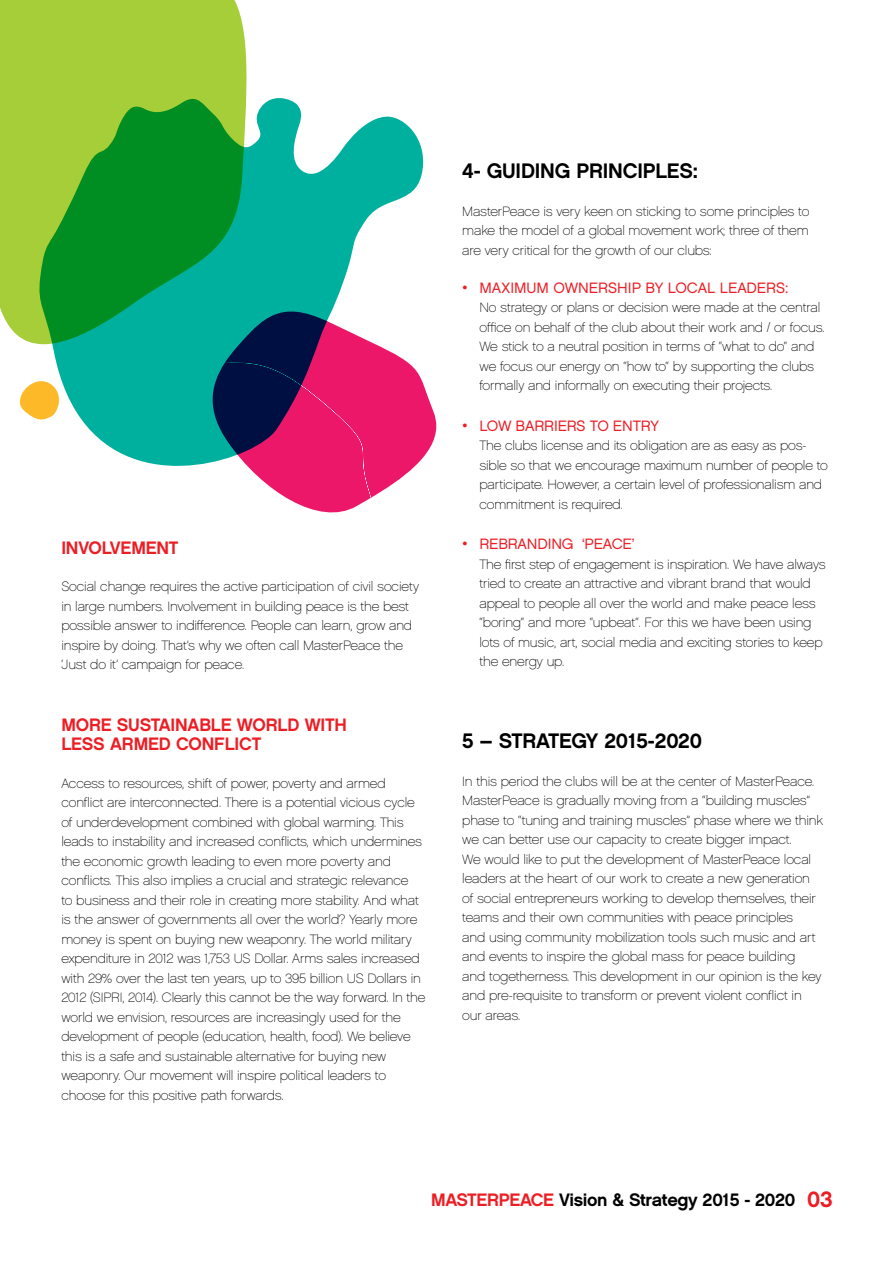
<style>
.page{position:relative;width:893px;height:1263px;background:#fff}
.page>*{position:absolute;margin:0;border:0;box-sizing:border-box;transform-origin:0 0}
.t1{font:21px "Chalet New York Nineteen Sixty";letter-spacing:-.01em;color:#000}
.t2{font:18px/19.5px "Chalet New York Nineteen Sixty";letter-spacing:-.01em;color:#ed1d24}
.t3{font:18px "Chalet New York Nineteen Sixty";letter-spacing:-.02em;color:#000}
.t4{font:15px "Chalet London Nineteen Sixty";letter-spacing:-.01em;color:#ed1d24}
.t5{font:13.5px/19.5px "Chalet Paris Nineteen Sixty";letter-spacing:-.01em;color:#000}
.s1{color:#ed1d24}
.s2{font-size:22.5px;color:#ed1d24}
</style>
<div class="page">
<div style="left:0;top:0;width:247px;height:344px;background:#a6ce39"></div>
<svg style="left:265px;top:394px;width:171px;height:119px"></svg>
<svg style="left:19px;top:381px;width:18px;height:38px"></svg>
<svg style="left:37px;top:95px;width:390px;height:388px"></svg>
<h2 class="t2" style="left:61px;top:537px;width:119px">INVOLVEMENT</h2>
<p class="t5" style="left:61px;top:577px;width:359px">Social change requires the active participation of civil society in large numbers. Involvement in building peace is the best possible answer to indifference. People can learn, grow and inspire by doing. That’s why we often call MasterPeace the ‘Just do it’ campaign for peace.</p>
<h2 class="t2" style="left:61px;top:714px;width:287px">MORE SUSTAINABLE WORLD WITH<br>LESS ARMED CONFLICT</h2>
<p class="t5" style="left:61px;top:773px;width:366px">Access to resources, shift of power, poverty and armed conflict are interconnected. There is a potential vicious cycle of underdevelopment combined with global warming. This leads to instability and increased conflicts, which undermines the economic growth leading to even more poverty and conflicts. This also implies a crucial and strategic relevance<br>to business and their role in creating more stability. And what is the answer of governments all over the world? Yearly more money is spent on buying new weaponry. The world military expenditure in 2012 was 1,753 US Dollar. Arms sales increased with 29% over the last ten years, up to 395 billion US Dollars in 2012 (SIPRI, 2014). Clearly this cannot be the way forward. In the world we envision, resources are increasingly used for the development of people (education, health, food). We believe this is a safe and sustainable alternative for buying new weaponry. Our movement will inspire political leaders to choose for this positive path forwards.</p>
<h1 class="t1" style="left:462px;top:158px;width:237px">4- GUIDING PRINCIPLES:</h1>
<p class="t5" style="left:462px;top:201px;width:349px;text-align:justify">MasterPeace is very keen on sticking to some principles to make the model of a global movement work; three of them are very critical for the growth of our clubs:</p>
<h2 class="t2" style="left:462px;top:277px;width:7px">•</h2>
<p class="t4" style="left:479px;top:278px;width:218px">MAXIM UM OWNERSHIP BY LOCAL</p>
<p class="t4" style="left:720px;top:278px;width:70px">LEADERS:</p>
<p class="t5" style="left:479px;top:298px;width:346px">No strategy or plans or decision were made at the central office on behalf of the club about their work and / or focus.<br>We stick to a neutral position in terms of “what to do“ and we focus our energy on “how to“ by supporting the clubs formally and informally on executing their projects.</p>
<p class="t4" style="left:479px;top:416px;width:181px">LOW BARRIERS TO ENTRY</p>
<p class="t5" style="left:479px;top:436px;width:350px">The clubs license and its obligation are as easy as pos&shy;sible so that we encourage maximum number of people to participate. However, a certain level of professionalism and commitment is required.</p>
<p class="t4" style="left:479px;top:535px;width:157px">REBRANDING ‘PEACE’</p>
<p class="t5" style="left:479px;top:554px;width:348px">The first step of engagement is inspiration. We have always tried to create an attractive and vibrant brand that would appeal to people all over the world and make peace less “boring“ and more “upbeat“. For this we have been using lots of music, art, social media and exciting stories to keep the energy up.</p>
<h2 class="t2" style="left:462px;top:415px;width:7px">•</h2>
<h2 class="t2" style="left:462px;top:534px;width:7px">•</h2>
<h1 class="t1" style="left:462px;top:728px;width:241px">5 – STRATEGY 2015-2020</h1>
<p class="t5" style="left:462px;top:771px;width:362px">In this period the clubs will be at the center of MasterPeace.<br>MasterPeace is gradually moving from a “building muscles” phase to “tuning and training muscles” phase where we think we can better use our capacity to create bigger impact.<br>We would like to put the development of MasterPeace local leaders at the heart of our work to create a new generation of social entrepreneurs working to develop themselves, their teams and their own communities with peace principles<br>and using community mobilization tools such music and art and events to inspire the global mass for peace building<br>and togetherness. This development in our opinion is the key and pre-requisite to transform or prevent violent conflict in our areas.</p>
<h2 class="t3" style="left:431px;top:1188px;width:403px"><span class="s1">MASTERPEACE</span> VISION &amp; STRATEGY 2015 - 2020 <span class="s2">03</span></h2>
</div>
